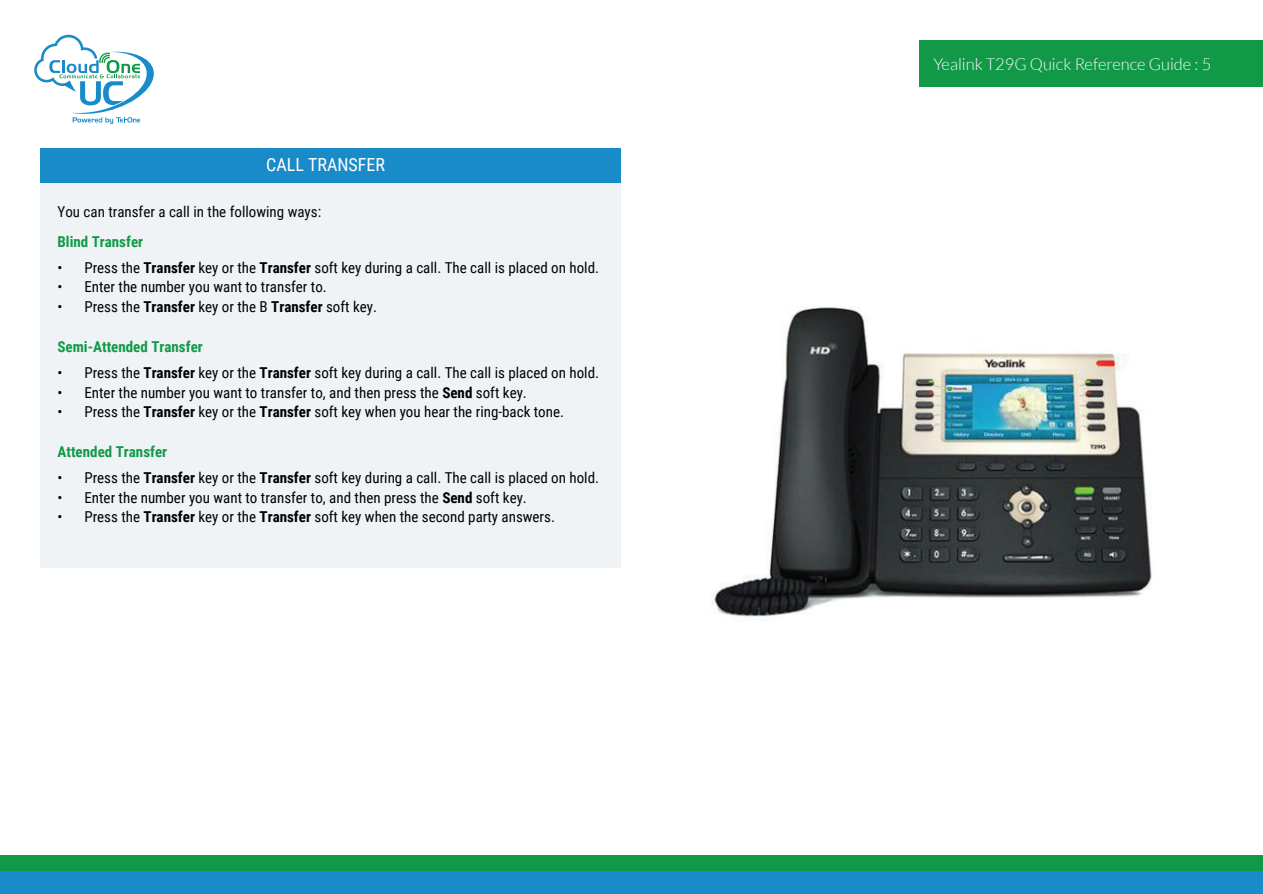
<style>
.page{position:relative;width:1263px;height:894px;background:#fff}
.page>*{position:absolute;margin:0;border:0;box-sizing:border-box;transform-origin:0 0}
.t1{font:18px "Roboto Condensed";color:#fff}
.t2{font:300 16.5px "Lato";color:#f4fbfc}
.t3{font:15px "Roboto Condensed";color:#000}
.t4{font:700 15px "Roboto Condensed";color:#129948}
.t5{font:15px "Roboto Condensed";color:#040503}
.s1{font-weight:700}
</style>
<div class="page">
<img style="left:712px;top:307px;width:440px;height:313px">
<div style="left:824px;top:40px;width:439px;height:46px;background:#129948"></div>
<div style="left:345px;top:31px;width:573px;height:68px;background:#fff"></div>
<div style="left:40px;top:148px;width:581px;height:35px;background:#1a8bc9"></div>
<div style="left:40px;top:183px;width:581px;height:384px;background:#f0f3f6"></div>
<div style="left:0;top:870px;width:1263px;height:23px;background:#1a8bc9"></div>
<div style="left:0;top:854px;width:1263px;height:16px;background:#129948"></div>
<svg style="left:34px;top:35px;width:120px;height:89px"></svg>
<p class="t1" style="left:266px;top:152px;width:120px">CALL TRANSFER</p>
<p class="t5" style="left:57px;top:201px;width:265px">You can transfer a call in the following ways:</p>
<p class="t4" style="left:57px;top:231px;width:87px">Blind Transfer</p>
<p class="t3" style="left:57px;top:257px;width:543px">• Press the <span class="s1">Transfer</span> key or the <span class="s1">Transfer</span> soft key during a call. The call is placed on hold.</p>
<p class="t3" style="left:57px;top:276px;width:271px">• Enter the number you want to transfer to.</p>
<p class="t3" style="left:57px;top:296px;width:321px">• Press the <span class="s1">Transfer</span> key or the B <span class="s1">Transfer</span> soft key.</p>
<p class="t4" style="left:57px;top:336px;width:147px">Semi-Attended Transfer</p>
<p class="t3" style="left:57px;top:362px;width:543px">• Press the <span class="s1">Transfer</span> key or the <span class="s1">Transfer</span> soft key during a call. The call is placed on hold.</p>
<p class="t3" style="left:57px;top:381px;width:471px">• Enter the number you want to transfer to, and then press the <span class="s1">Send</span> soft key.</p>
<p class="t3" style="left:57px;top:401px;width:508px">• Press the <span class="s1">Transfer</span> key or the <span class="s1">Transfer</span> soft key when you hear the ring-back tone.</p>
<p class="t4" style="left:57px;top:441px;width:111px">Attended Transfer</p>
<p class="t3" style="left:57px;top:467px;width:543px">• Press the <span class="s1">Transfer</span> key or the <span class="s1">Transfer</span> soft key during a call. The call is placed on hold.</p>
<p class="t3" style="left:57px;top:486px;width:471px">• Enter the number you want to transfer to, and then press the <span class="s1">Send</span> soft key.</p>
<p class="t3" style="left:57px;top:506px;width:499px">• Press the <span class="s1">Transfer</span> key or the <span class="s1">Transfer</span> soft key when the second party answers.</p>
<p class="t2" style="left:933px;top:56px;width:279px">Yealink T29G Quick Reference Guide : 5</p>
</div>
